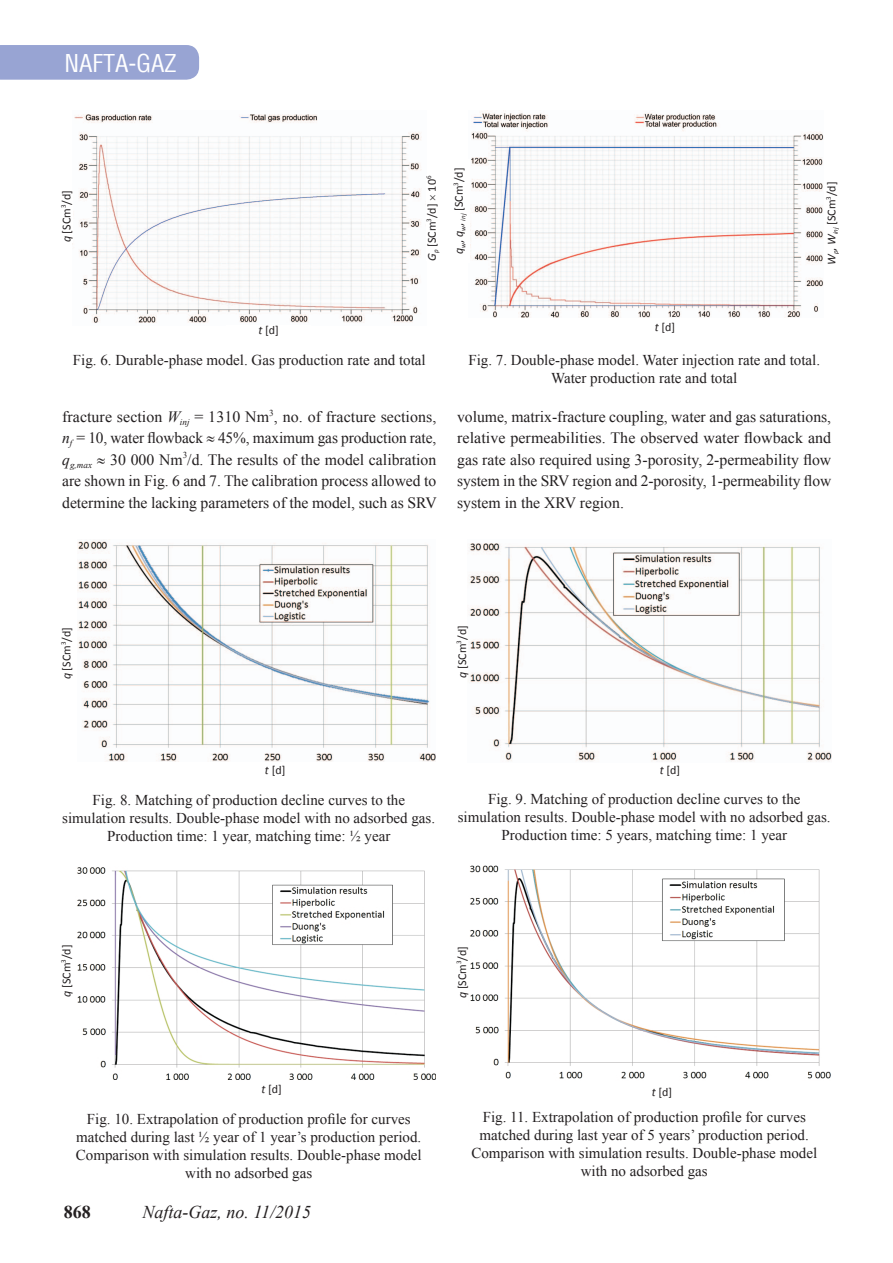
<style>
.page{position:relative;width:893px;height:1263px;background:#fff}
.page>*{position:absolute;margin:0;border:0;box-sizing:border-box;transform-origin:0 0}
.t1{font:24px "Switzerland Condensed";color:#fff}
.t2{font:italic 18px "Times New Roman";color:#231f20}
.t3{font:700 18px "Times New Roman";color:#231f20}
.t4{font:15.75px/21.5px "Times New Roman";color:#231f20;text-align:justify}
.t5{font:15px/18px "Times New Roman";color:#231f20;text-align:center}
.t6{font:12px "Calibri";color:#231f20}
.s1{font-style:italic}
</style>
<div class="page">
<div style="left:0;top:45px;width:199px;height:35px;background:#98a4d3"></div>
<img style="left:72px;top:114px;width:350px;height:209px">
<img style="left:78px;top:540px;width:358px;height:222px">
<img style="left:77px;top:867px;width:359px;height:213px">
<img style="left:469px;top:865px;width:362px;height:214px">
<img style="left:470px;top:112px;width:353px;height:206px">
<img style="left:469px;top:543px;width:362px;height:219px">
<h1 class="t1" style="left:64px;top:49px;width:114px">NAFTA-GAZ</h1>
<p class="t6" style="left:59px;top:242px;width:54px;rotate:-90deg"><span class="s1">q</span> [SCm<sup>3</sup>/d]</p>
<p class="t6" style="left:259px;top:322px;width:22px"><span class="s1">t</span> [d]</p>
<p class="t6" style="left:424px;top:261px;width:86px;rotate:-90deg"><span class="s1">G</span><sub>p</sub> [SCm<sup>3</sup>/d] 10<sup>6</sup></p>
<p class="t6" style="left:451px;top:254px;width:88px;rotate:-90deg"><span class="s1">q</span><sub>w</sub>, <span class="s1">q</span><sub>w</sub>, <sub>inj</sub> [SCm<sup>3</sup>/d]</p>
<p class="t6" style="left:655px;top:320px;width:22px"><span class="s1">t</span> [d]</p>
<p class="t6" style="left:824px;top:265px;width:85px;rotate:-90deg"><span class="s1">W</span><sub>p</sub>, <span class="s1">W</span><sub>inj</sub> [SCm<sup>3</sup>/d]</p>
<p class="t5" style="left:73px;top:351px;width:354px">Fig. 6. Durable-phase model. Gas production rate and total</p>
<p class="t5" style="left:468px;top:350px;width:353px">Fig. 7. Double-phase model. Water injection rate and total.<br>Water production rate and total</p>
<p class="t4" style="left:457px;top:406px;width:376px">volume, matrix-fracture coupling, water and gas saturations, relative permeabilities. The observed water flowback and gas rate also required using 3-porosity, 2-permeability flow system in the SRV region and 2-porosity, 1-permeability flow system in the XRV region.</p>
<p class="t4" style="left:62px;top:406px;width:376px">fracture section <span class="s1">W</span><sub>inj</sub> = 1310 Nm<sup>3</sup>, no. of fracture sections, <span class="s1">n</span><sub>f</sub> = 10, water flowback ≈ 45%, maximum gas production rate, <span class="s1">q</span><sub>g,max</sub> ≈ 30 000 Nm<sup>3</sup>/d. The results of the model calibration are shown in Fig. 6 and 7. The calibration process allowed to determine the lacking parameters of the model, such as SRV</p>
<p class="t6" style="left:59px;top:679px;width:54px;rotate:-90deg"><span class="s1">q</span> [SCm<sup>3</sup>/d]</p>
<p class="t6" style="left:265px;top:762px;width:22px"><span class="s1">t</span> [d]</p>
<p class="t6" style="left:455px;top:678px;width:54px;rotate:-90deg"><span class="s1">q</span> [SCm<sup>3</sup>/d]</p>
<p class="t6" style="left:660px;top:762px;width:22px"><span class="s1">t</span> [d]</p>
<p class="t5" style="left:62px;top:791px;width:374px">Fig. 8. Matching of production decline curves to the simulation results. Double-phase model with no adsorbed gas.<br>Production time: 1 year, matching time: ½ year</p>
<p class="t5" style="left:458px;top:790px;width:374px">Fig. 9. Matching of production decline curves to the simulation results. Double-phase model with no adsorbed gas.<br>Production time: 5 years, matching time: 1 year</p>
<p class="t6" style="left:59px;top:997px;width:54px;rotate:-90deg"><span class="s1">q</span> [SCm<sup>3</sup>/d]</p>
<p class="t6" style="left:261px;top:1082px;width:22px"><span class="s1">t</span> [d]</p>
<p class="t6" style="left:455px;top:998px;width:54px;rotate:-90deg"><span class="s1">q</span> [SCm<sup>3</sup>/d]</p>
<p class="t6" style="left:652px;top:1084px;width:22px"><span class="s1">t</span> [d]</p>
<p class="t5" style="left:76px;top:1109px;width:347px">Fig. 10. Extrapolation of production profile for curves matched during last ½ year of 1 year’s production period.<br>Comparison with simulation results. Double-phase model with no adsorbed gas</p>
<p class="t5" style="left:471px;top:1108px;width:347px">Fig. 11. Extrapolation of production profile for curves matched during last year of 5 years’ production period.<br>Comparison with simulation results. Double-phase model with no adsorbed gas</p>
<p class="t3" style="left:64px;top:1199px;width:28px">868</p>
<p class="t2" style="left:142px;top:1200px;width:170px">Nafta-Gaz, no. 11/2015</p>
</div>
